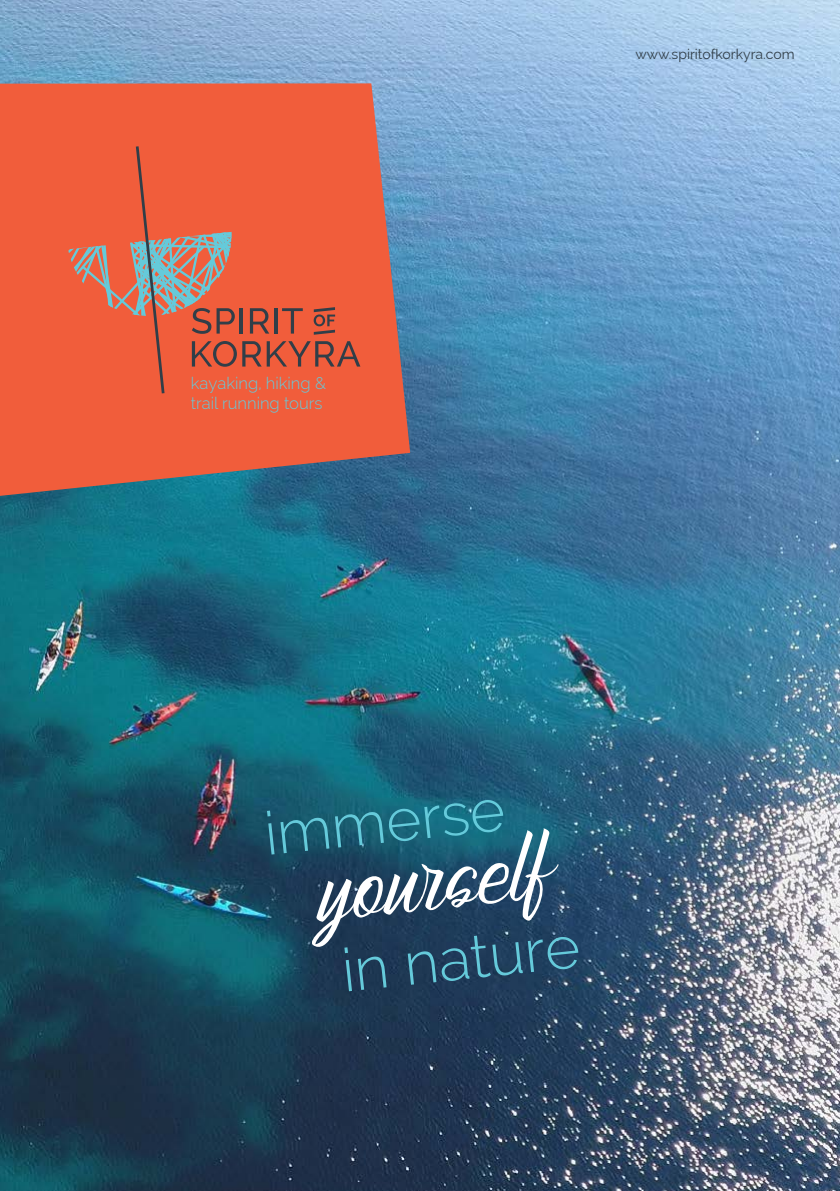
<style>
.page{position:relative;width:840px;height:1191px;background:#fff}
.page>*{position:absolute;margin:0;border:0;box-sizing:border-box;transform-origin:0 0}
.t1{font:116px "Atziluth Script";color:#fff}
.t2{font:300 60px "Raleway";color:#65cada}
.t3{font:300 16.6px/20px "Raleway";color:#65cada}
.t4{font:14px "Raleway";color:#313e48}
</style>
<div class="page">
<img style="left:0;top:0;width:839px;height:1191px">
<svg style="left:0;top:83px;width:410px;height:413px;background:#d3624c"></svg>
<svg style="left:68px;top:146px;width:292px;height:247px;background:#df6245"></svg>
<p class="t3" style="left:191px;top:373px;width:136px">kayaking, hiking &amp; trail running tours</p>
<p class="t4" style="left:635px;top:45px;width:161px">www.spiritofkorkyra.com</p>
<p class="t2" style="left:261px;top:799px;width:242px;rotate:-6deg">immerse</p>
<p class="t1" style="left:310px;top:821px;width:231px;rotate:-6deg">yourself</p>
<p class="t2" style="left:338px;top:936px;width:240px;rotate:-6deg">in nature</p>
</div>
